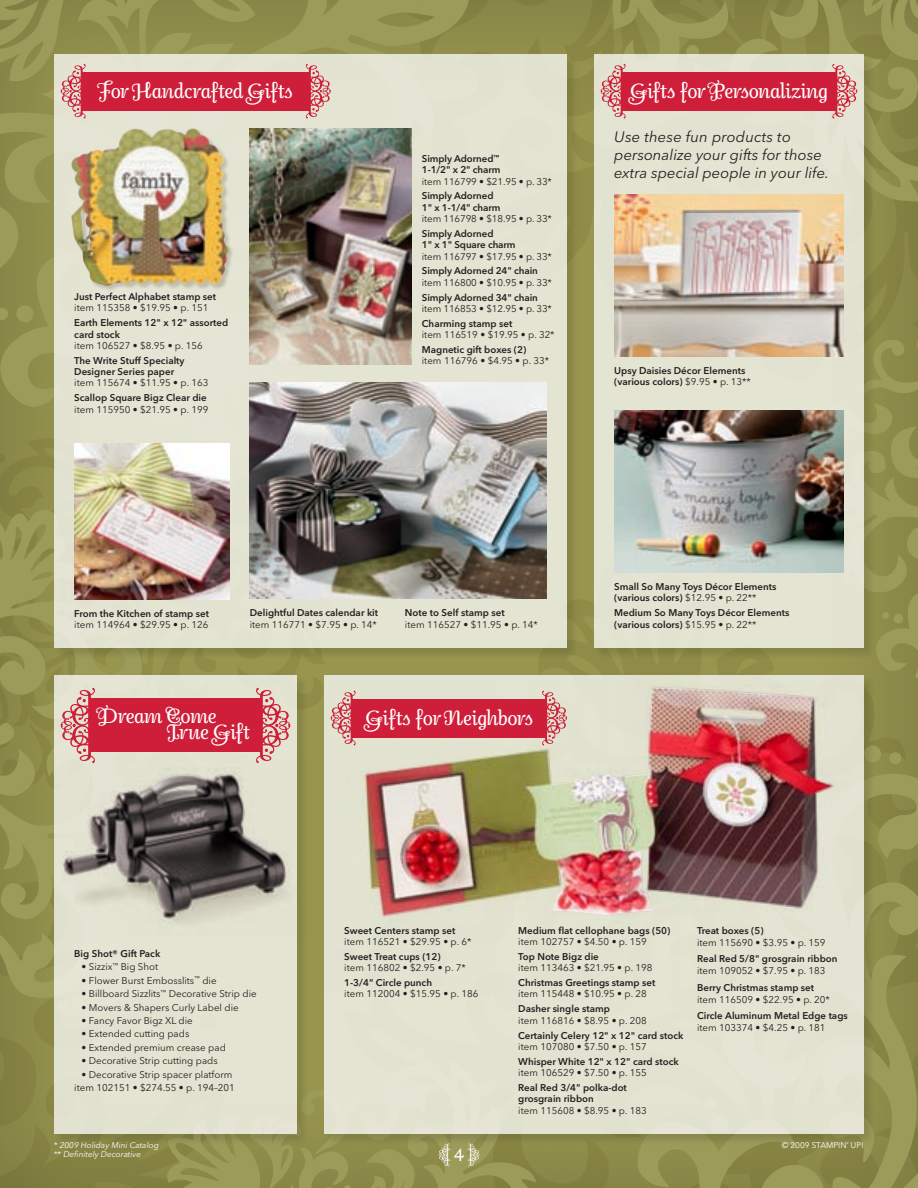
<style>
.page{position:relative;width:918px;height:1188px;background:#fff}
.page>*{position:absolute;margin:0;border:0;box-sizing:border-box;transform-origin:0 0}
.t1{font:italic 21px "Odile Upright";letter-spacing:-.03em;color:#fff}
.t2{font:italic 18px "Odile Upright";color:#fff}
.t3{font:italic 15px/18px "Avenir Next LT Pro";color:#231f20}
.t4{font:9.75px "Avenir Next LT Pro";color:#231f20}
.t5{font:600 9.75px/11.2px "Avenir Next LT Pro";color:#231f20}
.t6{font:italic 8.25px "Avenir Next LT Pro";color:#fff}
.t7{font:8.25px "Avenir Next LT Pro";color:#fff}
.s1{font-family:"Odile Deco Initials";font-style:normal}
.s2{font-weight:400}
.s3{font-style:normal}
</style>
<div class="page">
<svg style="left:273px;top:660px;width:81px;height:65px;background:#94924b"></svg>
<svg style="left:0;top:460px;width:273px;height:214px;background:#8e8b48"></svg>
<svg style="left:485px;top:0;width:433px;height:292px;background:#8b8847"></svg>
<svg style="left:0;top:1002px;width:160px;height:186px;background:#868344"></svg>
<svg style="left:564px;top:1146px;width:144px;height:42px;background:#8e8c4b"></svg>
<svg style="left:708px;top:902px;width:210px;height:286px;background:#908e4d"></svg>
<svg style="left:0;top:317px;width:53px;height:143px;background:#928f4e"></svg>
<svg style="left:0;top:0;width:485px;height:317px;background:#949150"></svg>
<svg style="left:0;top:799px;width:53px;height:203px;background:#949250"></svg>
<svg style="left:747px;top:0;width:171px;height:202px;background:#908e4d"></svg>
<div style="left:323px;top:674px;width:553px;height:472px;background:#231f20;opacity:.2"></div>
<div style="left:324px;top:675px;width:540px;height:459px;background:#e3e3d1"></div>
<div style="left:53px;top:674px;width:256px;height:472px;background:#231f20;opacity:.2"></div>
<div style="left:54px;top:675px;width:243px;height:459px;background:#e4e4d2"></div>
<div style="left:53px;top:53px;width:526px;height:607px;background:#898747"></div>
<div style="left:54px;top:54px;width:513px;height:594px;background:#e4e4d2"></div>
<div style="left:594px;top:54px;width:270px;height:594px;background:#e3e3d2"></div>
<div style="left:71px;top:128px;width:163px;height:163px;background:#231f20;opacity:.2"></div>
<img style="left:71px;top:128px;width:120px;height:158px">
<img style="left:366px;top:737px;width:440px;height:178px">
<img style="left:74px;top:444px;width:156px;height:155px">
<img style="left:250px;top:128px;width:162px;height:236px">
<img style="left:614px;top:194px;width:230px;height:98px">
<img style="left:51px;top:755px;width:264px;height:186px">
<img style="left:64px;top:774px;width:224px;height:143px">
<img style="left:250px;top:383px;width:182px;height:216px">
<div style="left:82px;top:72px;width:228px;height:38px;background:#ce1e39"></div>
<svg style="left:61px;top:64px;width:27px;height:55px"></svg>
<svg style="left:305px;top:64px;width:26px;height:55px"></svg>
<div style="left:352px;top:699px;width:194px;height:38px;background:#ce1e39"></div>
<svg style="left:331px;top:691px;width:27px;height:54px"></svg>
<img style="left:432px;top:292px;width:486px;height:610px">
<div style="left:89px;top:699px;width:173px;height:53px;background:#ce1e39"></div>
<svg style="left:0;top:498px;width:148px;height:301px"></svg>
<svg style="left:253px;top:688px;width:37px;height:75px"></svg>
<div style="left:622px;top:72px;width:214px;height:38px;background:#ce1e39"></div>
<svg style="left:548px;top:0;width:199px;height:119px"></svg>
<svg style="left:830px;top:29px;width:67px;height:90px"></svg>
<svg style="left:160px;top:1047px;width:380px;height:141px"></svg>
<p class="t1" style="left:100px;top:77px;width:195px"><span class="s1">F</span>or <span class="s1">H</span>andcrafted <span class="s1">G</span>ifts</p>
<p class="t5" style="left:74px;top:291px;width:143px">Just Perfect Alphabet stamp set</p>
<p class="t4" style="left:74px;top:302px;width:136px">item 115358 • $19.95 • p. 151</p>
<p class="t5" style="left:74px;top:317px;width:156px">Earth Elements 12" x 12" assorted card stock</p>
<p class="t4" style="left:74px;top:340px;width:130px">item 106527 • $8.95 • p. 156</p>
<p class="t5" style="left:74px;top:355px;width:112px">The Write Stuff Specialty<br>Designer Series paper</p>
<p class="t4" style="left:74px;top:377px;width:136px">item 115674 • $11.95 • p. 163</p>
<p class="t5" style="left:74px;top:392px;width:134px">Scallop Square Bigz Clear die</p>
<p class="t4" style="left:74px;top:404px;width:136px">item 115950 • $21.95 • p. 199</p>
<p class="t5" style="left:422px;top:153px;width:80px">Simply Adorned<sup>™<br></sup>1-1/2" x 2" charm</p>
<p class="t4" style="left:422px;top:175px;width:132px">item 116799 • $21.95 • p. 33*</p>
<p class="t5" style="left:422px;top:190px;width:80px">Simply Adorned<br>1" x 1-1/4" charm</p>
<p class="t4" style="left:422px;top:213px;width:132px">item 116798 • $18.95 • p. 33*</p>
<p class="t5" style="left:422px;top:228px;width:95px">Simply Adorned<br>1" x 1" Square charm</p>
<p class="t4" style="left:422px;top:250px;width:132px">item 116797 • $17.95 • p. 33*</p>
<p class="t5" style="left:422px;top:265px;width:118px">Simply Adorned 24" chain</p>
<p class="t4" style="left:422px;top:277px;width:132px">item 116800 • $10.95 • p. 33*</p>
<p class="t5" style="left:422px;top:292px;width:118px">Simply Adorned 34" chain</p>
<p class="t4" style="left:422px;top:303px;width:132px">item 116853 • $12.95 • p. 33*</p>
<p class="t5" style="left:422px;top:318px;width:92px">Charming stamp set</p>
<p class="t4" style="left:422px;top:329px;width:134px">item 116519 • $19.95 • p. 32*</p>
<p class="t5" style="left:422px;top:344px;width:106px">Magnetic gift boxes (2)</p>
<p class="t4" style="left:422px;top:355px;width:129px">item 116796 • $4.95 • p. 33*</p>
<p class="t1" style="left:630px;top:77px;width:199px"><span class="s1">G</span>ifts for <span class="s1">P</span>ersonalizing</p>
<p class="t3" style="left:614px;top:128px;width:216px">Use these fun products to personalize your gifts for those extra special people in your life.</p>
<p class="t5" style="left:614px;top:365px;width:138px">Upsy Daisies Décor Elements (various colors) <span class="s2">$9.95 • p. 13**</span></p>
<p class="t5" style="left:74px;top:607px;width:136px">From the Kitchen of stamp set</p>
<p class="t4" style="left:74px;top:619px;width:136px">item 114964 • $29.95 • p. 126</p>
<p class="t5" style="left:250px;top:607px;width:130px">Delightful Dates calendar kit</p>
<p class="t4" style="left:250px;top:619px;width:129px">item 116771 • $7.95 • p. 14*</p>
<p class="t5" style="left:405px;top:607px;width:101px">Note to Self stamp set</p>
<p class="t4" style="left:405px;top:619px;width:134px">item 116527 • $11.95 • p. 14*</p>
<p class="t1" style="left:99px;top:702px;width:120px"><span class="s1">D</span>ream <span class="s1">C</span>ome</p>
<p class="t1" style="left:366px;top:704px;width:169px"><span class="s1">G</span>ifts for <span class="s1">N</span>eighbors</p>
<p class="t1" style="left:167px;top:718px;width:85px"><span class="s1">T</span>rue <span class="s1">G</span>ift</p>
<p class="t5" style="left:614px;top:581px;width:164px">Small So Many Toys Décor Elements (various colors) <span class="s2">$12.95 • p. 22**</span></p>
<p class="t5" style="left:614px;top:607px;width:177px">Medium So Many Toys Décor Elements (various colors) <span class="s2">$15.95 • p. 22**</span></p>
<p class="t5" style="left:74px;top:948px;width:88px">Big Shot® Gift Pack</p>
<p class="t4" style="left:82px;top:961px;width:78px">• Sizzix<sup>™</sup> Big Shot</p>
<p class="t4" style="left:82px;top:974px;width:137px">• Flower Burst Embosslits<sup>™</sup> die</p>
<p class="t4" style="left:82px;top:988px;width:177px">• Billboard Sizzlits<sup>™</sup> Decorative Strip die</p>
<p class="t4" style="left:82px;top:1001px;width:159px">• Movers &amp; Shapers Curly Label die</p>
<p class="t4" style="left:82px;top:1015px;width:113px">• Fancy Favor Bigz XL die</p>
<p class="t4" style="left:82px;top:1028px;width:109px">• Extended cutting pads</p>
<p class="t4" style="left:82px;top:1042px;width:146px">• Extended premium crease pad</p>
<p class="t4" style="left:82px;top:1055px;width:138px">• Decorative Strip cutting pads</p>
<p class="t4" style="left:82px;top:1068px;width:152px">• Decorative Strip spacer platform</p>
<p class="t4" style="left:74px;top:1082px;width:162px">item 102151 • $274.55 • p. 194–201</p>
<p class="t5" style="left:344px;top:925px;width:113px">Sweet Centers stamp set</p>
<p class="t4" style="left:344px;top:936px;width:129px">item 116521 • $29.95 • p. 6*</p>
<p class="t5" style="left:344px;top:951px;width:98px">Sweet Treat cups (12)</p>
<p class="t4" style="left:344px;top:962px;width:123px">item 116802 • $2.95 • p. 7*</p>
<p class="t5" style="left:344px;top:977px;width:89px">1-3/4" Circle punch</p>
<p class="t4" style="left:344px;top:988px;width:136px">item 112004 • $15.95 • p. 186</p>
<p class="t5" style="left:518px;top:925px;width:154px">Medium flat cellophane bags (50)</p>
<p class="t4" style="left:518px;top:936px;width:130px">item 102757 • $4.50 • p. 159</p>
<p class="t5" style="left:518px;top:951px;width:82px">Top Note Bigz die</p>
<p class="t4" style="left:518px;top:962px;width:136px">item 113463 • $21.95 • p. 198</p>
<p class="t5" style="left:518px;top:977px;width:139px">Christmas Greetings stamp set</p>
<p class="t4" style="left:518px;top:988px;width:130px">item 115448 • $10.95 • p. 28</p>
<p class="t5" style="left:518px;top:1003px;width:93px">Dasher single stamp</p>
<p class="t4" style="left:518px;top:1015px;width:130px">item 116816 • $8.95 • p. 208</p>
<p class="t5" style="left:518px;top:1030px;width:167px">Certainly Celery 12" x 12" card stock</p>
<p class="t4" style="left:518px;top:1041px;width:130px">item 107080 • $7.50 • p. 157</p>
<p class="t5" style="left:518px;top:1056px;width:162px">Whisper White 12" x 12" card stock</p>
<p class="t4" style="left:518px;top:1067px;width:130px">item 106529 • $7.50 • p. 155</p>
<p class="t5" style="left:518px;top:1082px;width:110px">Real Red 3/4" polka-dot grosgrain ribbon</p>
<p class="t4" style="left:518px;top:1105px;width:130px">item 115608 • $8.95 • p. 183</p>
<p class="t5" style="left:697px;top:925px;width:68px">Treat boxes (5)</p>
<p class="t4" style="left:697px;top:937px;width:130px">item 115690 • $3.95 • p. 159</p>
<p class="t5" style="left:697px;top:953px;width:142px">Real Red 5/8" grosgrain ribbon</p>
<p class="t4" style="left:697px;top:965px;width:130px">item 109052 • $7.95 • p. 183</p>
<p class="t5" style="left:697px;top:982px;width:119px">Berry Christmas stamp set</p>
<p class="t4" style="left:697px;top:994px;width:134px">item 116509 • $22.95 • p. 20*</p>
<p class="t5" style="left:697px;top:1010px;width:152px">Circle Aluminum Metal Edge tags</p>
<p class="t4" style="left:697px;top:1022px;width:130px">item 103374 • $4.25 • p. 181</p>
<p class="t6" style="left:54px;top:1140px;width:106px">* 2009 Holiday Mini Catalog</p>
<p class="t7" style="left:782px;top:1140px;width:84px">© 2009 STAMPIN’ UP!</p>
<p class="t6" style="left:54px;top:1149px;width:89px">*<span class="s3">*</span> Definitely Decorative</p>
<p class="t2" style="left:454px;top:1143px;width:12px">4</p>
</div>
